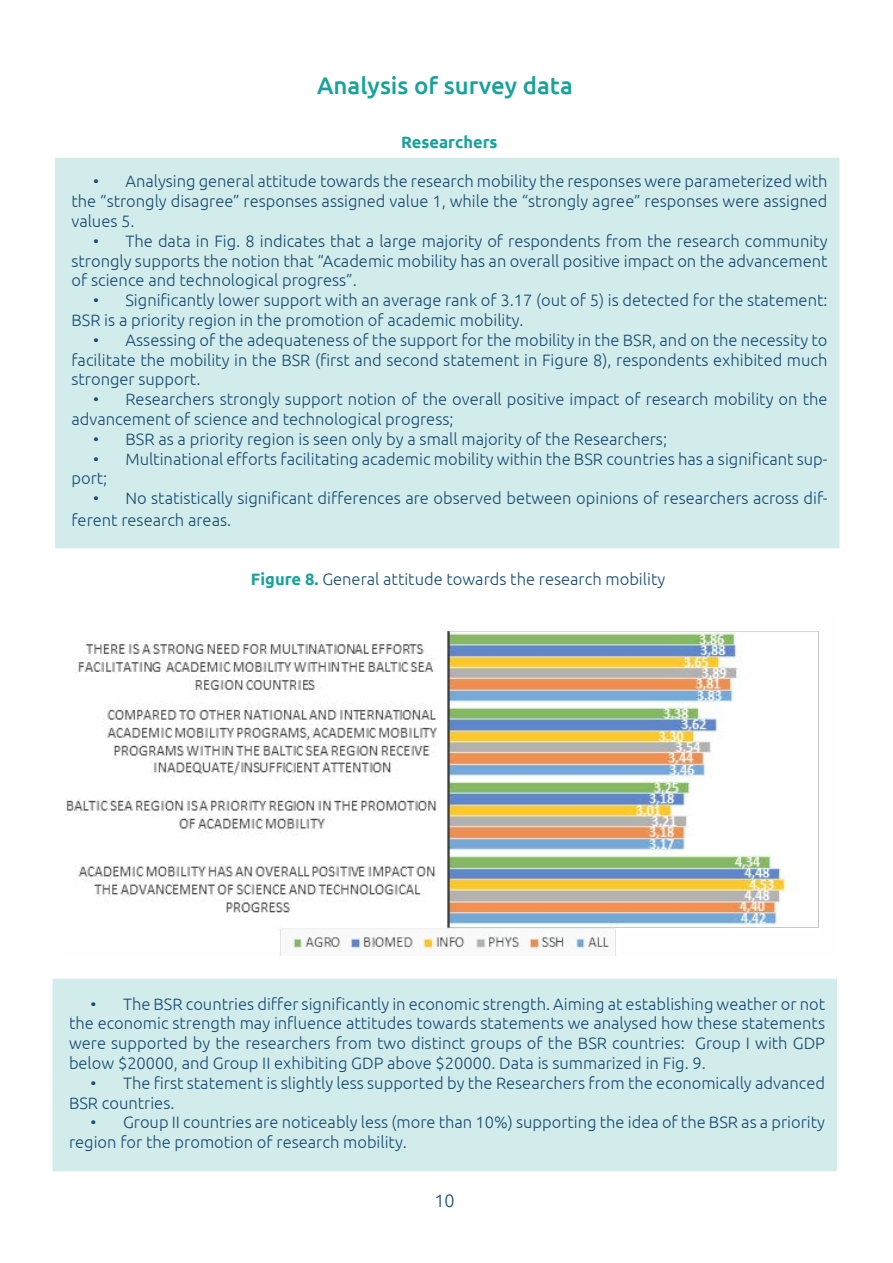
<style>
.page{position:relative;width:893px;height:1263px;background:#fff}
.page>*{position:absolute;margin:0;border:0;box-sizing:border-box;transform-origin:0 0}
.t1{font:500 24px "Ubuntu";color:#1aa29a}
.t2{font:300 18px "Ubuntu";color:#184c74}
.t3{font:300 16.5px/19.8px "Ubuntu";color:#184c74}
.t4{font:700 16.5px "Ubuntu";color:#1aa29a}
.s1{font-weight:700;color:#1aa29a}
</style>
<div class="page">
<div style="left:55px;top:158px;width:784px;height:390px;background:#d2eceb"></div>
<div style="left:53px;top:979px;width:784px;height:192px;background:#d2eceb"></div>
<img style="left:66px;top:629px;width:753px;height:326px">
<h1 class="t1" style="left:317px;top:70px;width:257px">Analysis of survey data</h1>
<p class="t4" style="left:401px;top:132px;width:98px">Researchers</p>
<p class="t3" style="left:71px;top:171px;width:758px;text-align:justify;text-indent:22px">• Analysing general attitude towards the research mobility the responses were parameterized with the “strongly disagree” responses assigned value 1, while the “strongly agree” responses were assigned values 5.</p>
<p class="t3" style="left:71px;top:231px;width:758px;text-align:justify;text-indent:22px">• The data in Fig. 8 indicates that a large majority of respondents from the research community strongly supports the notion that “Academic mobility has an overall positive impact on the advancement of science and technological progress”.</p>
<p class="t3" style="left:71px;top:290px;width:758px;text-indent:22px">• Significantly lower support with an average rank of 3.17 (out of 5) is detected for the statement:<br>BSR is a priority region in the promotion of academic mobility.</p>
<p class="t3" style="left:71px;top:330px;width:758px;text-align:justify;text-indent:22px">• Assessing of the adequateness of the support for the mobility in the BSR, and on the necessity to facilitate the mobility in the BSR (first and second statement in Figure 8), respondents exhibited much stronger support.</p>
<p class="t3" style="left:71px;top:389px;width:758px;text-indent:22px">• Researchers strongly support notion of the overall positive impact of research mobility on the advancement of science and technological progress;</p>
<p class="t3" style="left:93px;top:429px;width:575px">• BSR as a priority region is seen only by a small majority of the Researchers;</p>
<p class="t3" style="left:71px;top:448px;width:758px;text-indent:22px">• Multinational efforts facilitating academic mobility within the BSR countries has a significant sup&shy;port;</p>
<p class="t3" style="left:71px;top:487px;width:757px;line-height:21.6px;text-indent:22px">• No statistically significant differences are observed between opinions of researchers across dif&shy;ferent research areas.</p>
<p class="t3" style="left:251px;top:568px;width:416px"><span class="s1">Figure 8.</span> General attitude towards the research mobility</p>
<p class="t3" style="left:69px;top:993px;width:758px;text-align:justify;text-indent:22px">• The BSR countries differ significantly in economic strength. Aiming at establishing weather or not the economic strength may influence attitudes towards statements we analysed how these statements were supported by the researchers from two distinct groups of the BSR countries: Group I with GDP below $20000, and Group II exhibiting GDP above $20000. Data is summarized in Fig. 9.</p>
<p class="t3" style="left:69px;top:1073px;width:758px;text-indent:22px">• The first statement is slightly less supported by the Researchers from the economically advanced<br>BSR countries.</p>
<p class="t3" style="left:69px;top:1112px;width:758px;text-indent:22px">• Group II countries are noticeably less (more than 10%) supporting the idea of the BSR as a priority region for the promotion of research mobility.</p>
<p class="t2" style="left:434px;top:1190px;width:22px">10</p>
</div>
